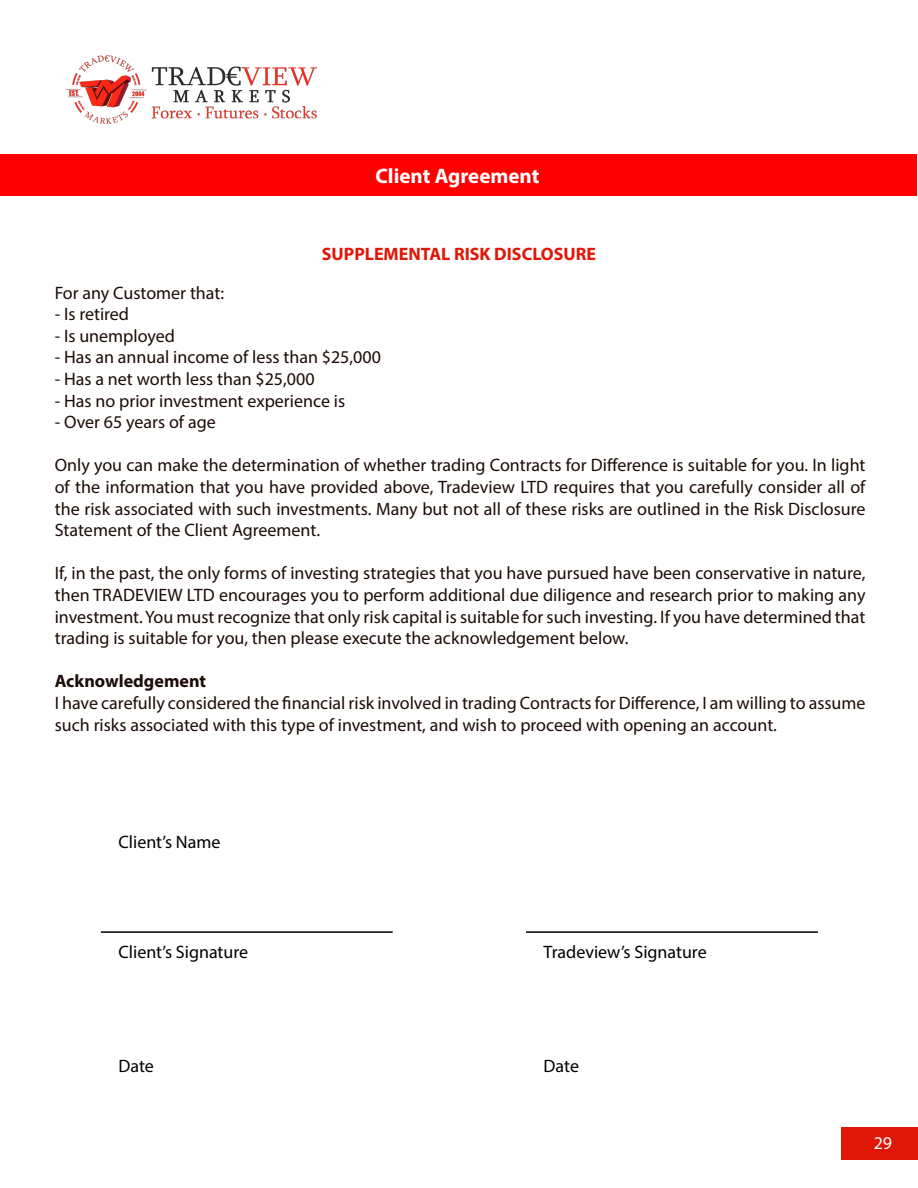
<style>
.page{position:relative;width:918px;height:1188px;background:#fff}
.page>*{position:absolute;margin:0;border:0;box-sizing:border-box;transform-origin:0 0}
.t1{font:700 21px "Myriad Pro";color:#fff}
.t2{font:18px/21.6px "Myriad Pro";color:#1d0c07;text-align:justify}
.t3{font:18px "Myriad Pro";color:#000}
.t4{font:700 18px "Myriad Pro";color:#e01607}
.t5{font:700 18px "Myriad Pro";color:#1d0c07}
.t6{font:18px "Myriad Pro";color:#fff}
</style>
<div class="page">
<div style="left:0;top:154px;width:916px;height:42px;background:#f00"></div>
<div style="left:841px;top:1128px;width:77px;height:32px;background:#e01607"></div>
<hr style="left:101px;top:931px;width:292px;height:2px;background:#000">
<hr style="left:526px;top:931px;width:292px;height:2px;background:#000">
<img style="left:66px;top:55px;width:251px;height:69px">
<p class="t1" style="left:376px;top:162px;width:165px">Client Agreement</p>
<p class="t4" style="left:322px;top:242px;width:276px">SUPPLEMENTAL RISK DISCLOSURE</p>
<p class="t2" style="left:55px;top:282px;width:171px">For any Customer that:</p>
<p class="t2" style="left:55px;top:303px;width:76px">- Is retired</p>
<p class="t2" style="left:55px;top:325px;width:122px">- Is unemployed</p>
<p class="t2" style="left:55px;top:346px;width:328px">- Has an annual income of less than $25,000</p>
<p class="t2" style="left:55px;top:368px;width:261px">- Has a net worth less than $25,000</p>
<p class="t2" style="left:55px;top:390px;width:292px">- Has no prior investment experience is</p>
<p class="t2" style="left:55px;top:411px;width:163px">- Over 65 years of age</p>
<p class="t2" style="left:55px;top:454px;width:812px">Only you can make the determination of whether trading Contracts for Difference is suitable for you. In light of the information that you have provided above, Tradeview LTD requires that you carefully consider all of the risk associated with such investments. Many but not all of these risks are outlined in the Risk Disclosure Statement of the Client Agreement.</p>
<p class="t2" style="left:55px;top:562px;width:812px">If, in the past, the only forms of investing strategies that you have pursued have been conservative in nature, then TRADEVIEW LTD encourages you to perform additional due diligence and research prior to making any investment. You must recognize that only risk capital is suitable for such investing. If you have determined that trading is suitable for you, then please execute the acknowledgement below.</p>
<p class="t5" style="left:55px;top:670px;width:153px">Acknowledgement</p>
<p class="t2" style="left:55px;top:692px;width:812px">I have carefully considered the financial risk involved in trading Contracts for Difference, I am willing to assume such risks associated with this type of investment, and wish to proceed with opening an account.</p>
<p class="t3" style="left:118px;top:831px;width:104px">Client’s Name</p>
<p class="t3" style="left:118px;top:941px;width:131px">Client’s Signature</p>
<p class="t3" style="left:544px;top:941px;width:165px">Tradeview’s Signature</p>
<p class="t3" style="left:118px;top:1055px;width:37px">Date</p>
<p class="t3" style="left:544px;top:1055px;width:37px">Date</p>
<p class="t6" style="left:874px;top:1132px;width:20px">29</p>
</div>
